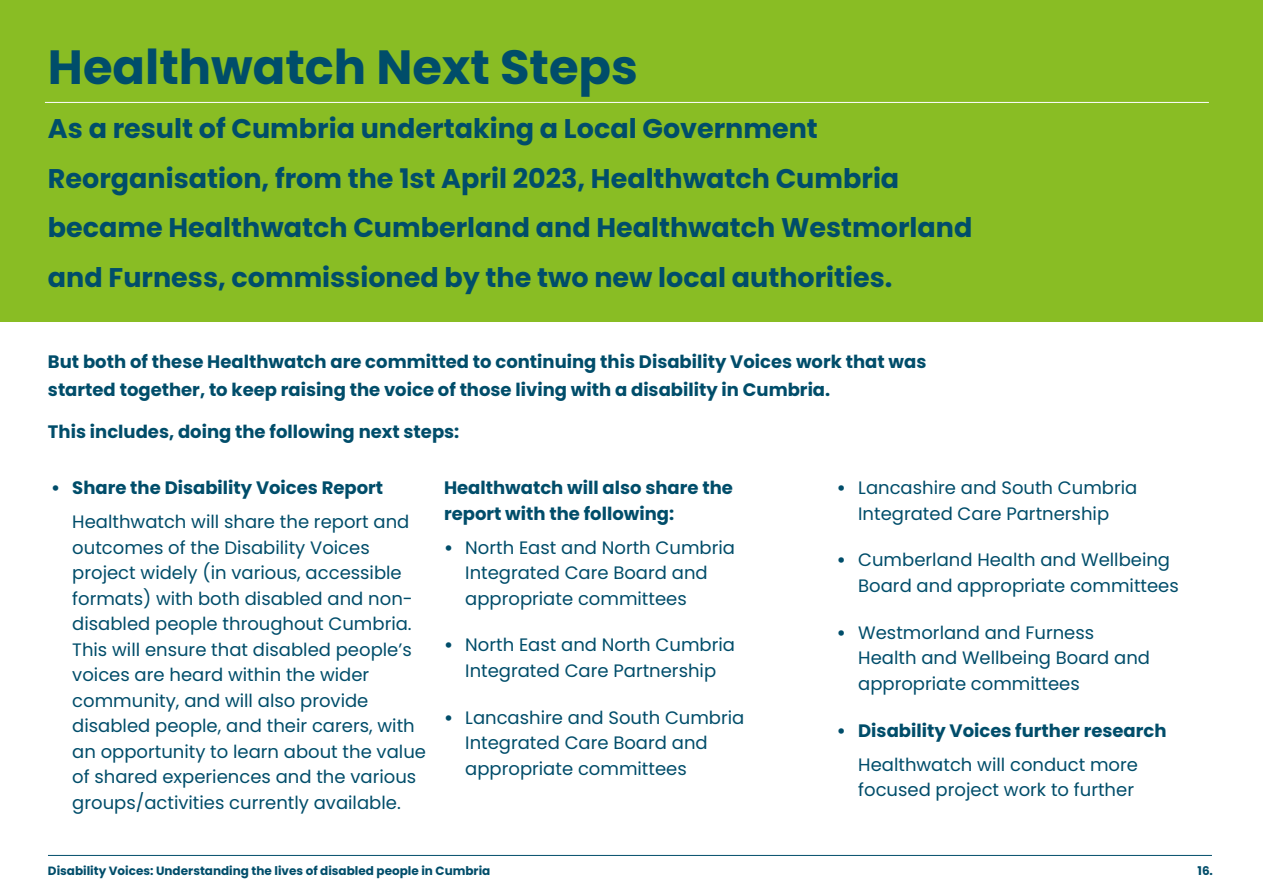
<style>
.page{position:relative;width:1263px;height:893px;background:#fff}
.page>*{position:absolute;margin:0;border:0;box-sizing:border-box;transform-origin:0 0}
.t1{font:700 48px "Poppins";color:#004d6a}
.t2{font:700 27px/49.5px "Poppins";color:#004d6a}
.t3{font:18px/25.5px "Poppins";color:#004d6a}
.t4{font:700 18px/25.5px "Poppins";color:#004d6a}
.t5{font:700 12px "Poppins";color:#004d6a}
.s1{font-weight:700}
</style>
<div class="page">
<div style="left:0;top:0;width:1263px;height:322px;background:#89bd24"></div>
<hr style="left:48px;top:855px;width:1164px;height:1px;background:#004d6a">
<hr style="left:45px;top:102px;width:1164px;height:1px;background:#fff">
<h1 class="t1" style="left:48px;top:40px;width:591px">Healthwatch Next Steps</h1>
<p class="t2" style="left:48px;top:104px;width:926px">As a result of Cumbria undertaking a Local Government Reorganisation, from the 1st April 2023, Healthwatch Cumbria became Healthwatch Cumberland and Healthwatch Westmorland and Furness, commissioned by the two new local authorities.</p>
<p class="t4" style="left:48px;top:347px;width:880px;line-height:28.5px">But both of these Healthwatch are committed to continuing this Disability Voices work that was started together, to keep raising the voice of those living with a disability in Cumbria.</p>
<p class="t4" style="left:48px;top:419px;width:413px">This includes, doing the following next steps:</p>
<p class="t4" style="left:51px;top:475px;width:334px">• Share the Disability Voices Report</p>
<p class="t3" style="left:72px;top:509px;width:355px">Healthwatch will share the report and outcomes of the Disability Voices project widely (in various, accessible formats) with both disabled and non&shy;disabled people throughout Cumbria.<br>This will ensure that disabled people’s voices are heard within the wider community, and will also provide disabled people, and their carers, with an opportunity to learn about the value of shared experiences and the various groups/activities currently available.</p>
<p class="t4" style="left:444px;top:475px;width:290px">Healthwatch will also share the report with the following:</p>
<p class="t3" style="left:465px;top:535px;width:271px;text-indent:-21px"><span class="s1">•</span> North East and North Cumbria<br>Integrated Care Board and appropriate committees</p>
<p class="t3" style="left:444px;top:632px;width:293px;text-align:center"><span class="s1">•</span> North East and North Cumbria<br>Integrated Care Partnership</p>
<p class="t3" style="left:465px;top:705px;width:281px;text-indent:-21px"><span class="s1">•</span> Lancashire and South Cumbria<br>Integrated Care Board and appropriate committees</p>
<p class="t3" style="left:837px;top:475px;width:302px;text-align:center"><span class="s1">•</span> Lancashire and South Cumbria<br>Integrated Care Partnership</p>
<p class="t3" style="left:858px;top:547px;width:322px;text-indent:-21px"><span class="s1">•</span> Cumberland Health and Wellbeing<br>Board and appropriate committees</p>
<p class="t3" style="left:858px;top:620px;width:293px;text-indent:-21px"><span class="s1">•</span> Westmorland and Furness<br>Health and Wellbeing Board and appropriate committees</p>
<p class="t4" style="left:837px;top:718px;width:331px">• Disability Voices further research</p>
<p class="t3" style="left:858px;top:752px;width:281px">Healthwatch will conduct more focused project work to further</p>
<p class="t5" style="left:48px;top:864px;width:444px">Disability Voices: Understanding the lives of disabled people in Cumbria</p>
<p class="t5" style="left:1197px;top:864px;width:17px">16.</p>
</div>
